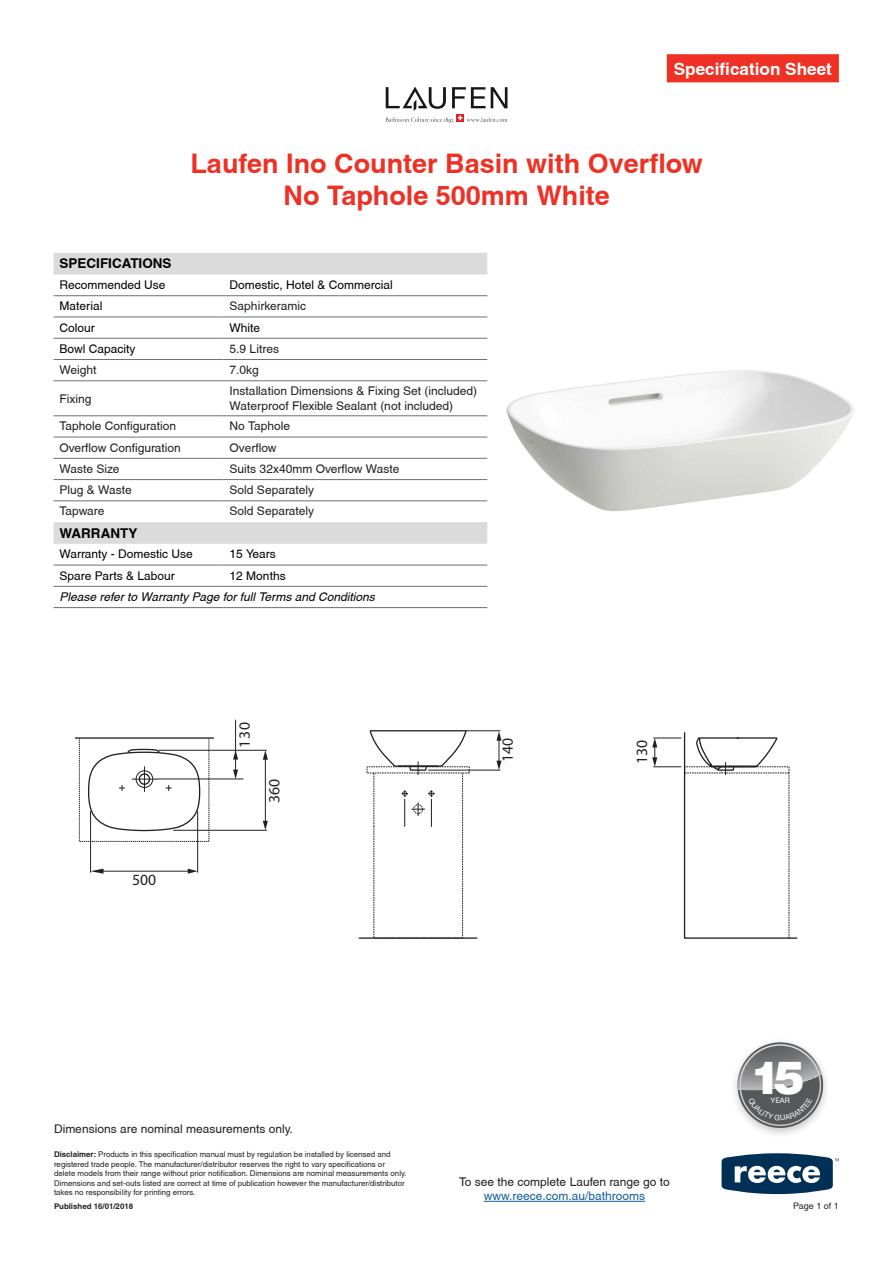
<style>
.page{position:relative;width:893px;height:1263px;background:#fff}
.page>*{position:absolute;margin:0;border:0;box-sizing:border-box;transform-origin:0 0}
.t1{font:900 45.75px "Helvetica Neue";color:#fff}
.Heading_1{font:700 27px/32.4px "Helvetica";color:#ee3124;text-align:center}
.t2{font:700 17.1px "Helvetica";color:#fff}
.t3{font:700 condensed 15.75px "Univers";color:#231f20}
.t4{font:700 13.5px "Helvetica";color:#000}
.t5{font:12px/14.4px "Helvetica";color:#231f20;text-align:center}
.t6{font:12px "Helvetica";color:#000}
.t7{font:italic 12px "Helvetica";color:#000}
.t8{font:9px "Helvetica";color:#231f20}
.t9{font:7.8px/9.4px "Helvetica";color:#231f20}
.t10{font:700 7.8px "Helvetica";color:#231f20}
.t11{font:7.5px "Helvetica Neue";color:#fff}
.s1{font-weight:700}
.s2{color:#175d9e}
</style>
<div class="page">
<svg style="left:722px;top:1153px;width:117px;height:41px"></svg>
<div style="left:667px;top:54px;width:172px;height:28px;background:#ee3124"></div>
<hr style="left:484px;top:1201px;width:161px;height:1px;background:#175d9e">
<img style="left:734px;top:1072px;width:93px;height:63px">
<img style="left:487px;top:295px;width:367px;height:271px">
<svg style="left:385px;top:87px;width:122px;height:36px"></svg>
<svg style="left:54px;top:253px;width:433px;height:291px"></svg>
<hr style="left:54px;top:295px;width:170px;height:1px;background:#6d6f73">
<hr style="left:224px;top:295px;width:263px;height:1px;background:#6d6f73">
<hr style="left:54px;top:317px;width:170px;height:1px;background:#6d6f73">
<hr style="left:224px;top:317px;width:263px;height:1px;background:#6d6f73">
<hr style="left:54px;top:338px;width:170px;height:1px;background:#6d6f73">
<hr style="left:224px;top:338px;width:263px;height:1px;background:#6d6f73">
<hr style="left:54px;top:359px;width:170px;height:1px;background:#6d6f73">
<hr style="left:224px;top:359px;width:263px;height:1px;background:#6d6f73">
<hr style="left:54px;top:380px;width:170px;height:1px;background:#6d6f73">
<hr style="left:224px;top:380px;width:263px;height:1px;background:#6d6f73">
<hr style="left:54px;top:415px;width:170px;height:1px;background:#6d6f73">
<hr style="left:224px;top:415px;width:263px;height:1px;background:#6d6f73">
<hr style="left:54px;top:437px;width:170px;height:1px;background:#6d6f73">
<hr style="left:224px;top:437px;width:263px;height:1px;background:#6d6f73">
<hr style="left:54px;top:458px;width:170px;height:1px;background:#6d6f73">
<hr style="left:224px;top:458px;width:263px;height:1px;background:#6d6f73">
<hr style="left:54px;top:479px;width:170px;height:1px;background:#6d6f73">
<hr style="left:224px;top:479px;width:263px;height:1px;background:#6d6f73">
<hr style="left:54px;top:501px;width:170px;height:1px;background:#6d6f73">
<hr style="left:224px;top:501px;width:263px;height:1px;background:#6d6f73">
<hr style="left:54px;top:565px;width:170px;height:1px;background:#6d6f73">
<hr style="left:224px;top:565px;width:263px;height:1px;background:#6d6f73">
<hr style="left:54px;top:586px;width:170px;height:1px;background:#6d6f73">
<hr style="left:224px;top:586px;width:263px;height:1px;background:#6d6f73">
<hr style="left:54px;top:607px;width:170px;height:1px;background:#6d6f73">
<hr style="left:224px;top:607px;width:263px;height:1px;background:#6d6f73">
<hr style="left:75px;top:737px;width:139px;height:2px;background:#231f20">
<hr style="left:359px;top:937px;width:118px;height:2px;background:#231f20">
<svg style="left:369px;top:730px;width:98px;height:36px"></svg>
<hr style="left:398px;top:765px;width:40px;height:2px;background:#231f20">
<svg style="left:88px;top:748px;width:113px;height:84px"></svg>
<hr style="left:90px;top:811px;width:1px;height:61px;background:#231f20">
<hr style="left:197px;top:811px;width:1px;height:61px;background:#231f20">
<svg style="left:91px;top:869px;width:13px;height:5px"></svg>
<svg style="left:188px;top:869px;width:10px;height:5px"></svg>
<hr style="left:103px;top:871px;width:85px;height:1px;background:#231f20">
<hr style="left:174px;top:830px;width:92px;height:1px;background:#231f20">
<svg style="left:263px;top:750px;width:5px;height:10px"></svg>
<svg style="left:263px;top:821px;width:5px;height:9px"></svg>
<hr style="left:265px;top:759px;width:1px;height:62px;background:#231f20">
<hr style="left:157px;top:779px;width:86px;height:1px;background:#231f20">
<svg style="left:233px;top:770px;width:5px;height:9px"></svg>
<svg style="left:233px;top:751px;width:5px;height:8px"></svg>
<hr style="left:235px;top:720px;width:1px;height:50px;background:#231f20">
<hr style="left:159px;top:750px;width:107px;height:1px;background:#231f20">
<svg style="left:496px;top:731px;width:5px;height:35px"></svg>
<hr style="left:465px;top:730px;width:35px;height:1px;background:#231f20">
<svg style="left:652px;top:732px;width:146px;height:207px"></svg>
<svg style="left:367px;top:766px;width:422px;height:172px"></svg>
<svg style="left:737px;top:1042px;width:86px;height:86px"></svg>
<h3 class="t2" style="left:674px;top:59px;width:160px">Specification Sheet</h3>
<p class="Heading_1" style="left:190px;top:146px;width:514px">Laufen Ino Counter Basin with Overflow<br>No Taphole 500mm White</p>
<p class="t4" style="left:60px;top:255px;width:114px">SPECIFICATIONS</p>
<p class="t6" style="left:60px;top:278px;width:108px">Recommended Use</p>
<p class="t6" style="left:230px;top:278px;width:165px">Domestic, Hotel &amp; Commercial</p>
<p class="t6" style="left:60px;top:299px;width:44px">Material</p>
<p class="t5" style="left:230px;top:299px;width:78px">Saphirkeramic</p>
<p class="t6" style="left:60px;top:320px;width:37px">Colour</p>
<p class="t6" style="left:230px;top:320px;width:32px">White</p>
<p class="t6" style="left:60px;top:342px;width:77px">Bowl Capacity</p>
<p class="t5" style="left:230px;top:341px;width:51px">5.9 Litres</p>
<p class="t5" style="left:60px;top:363px;width:38px">Weight</p>
<p class="t5" style="left:230px;top:363px;width:31px">7.0kg</p>
<p class="t5" style="left:60px;top:391px;width:34px">Fixing</p>
<p class="t5" style="left:230px;top:384px;width:249px;text-align:left">Installation Dimensions &amp; Fixing Set (included)<br>Waterproof Flexible Sealant (not included)</p>
<p class="t5" style="left:60px;top:419px;width:118px">Taphole Configuration</p>
<p class="t5" style="left:230px;top:419px;width:62px">No Taphole</p>
<p class="t5" style="left:60px;top:440px;width:123px">Overflow Configuration</p>
<p class="t5" style="left:230px;top:440px;width:48px">Overflow</p>
<p class="t5" style="left:60px;top:461px;width:62px">Waste Size</p>
<p class="t5" style="left:230px;top:461px;width:171px">Suits 32x40mm Overflow Waste</p>
<p class="t5" style="left:60px;top:483px;width:74px">Plug &amp; Waste</p>
<p class="t5" style="left:230px;top:483px;width:86px">Sold Separately</p>
<p class="t5" style="left:60px;top:504px;width:47px">Tapware</p>
<p class="t5" style="left:230px;top:504px;width:86px">Sold Separately</p>
<p class="t4" style="left:60px;top:525px;width:79px">WARRANTY</p>
<p class="t6" style="left:60px;top:547px;width:135px">Warranty - Domestic Use</p>
<p class="t6" style="left:230px;top:547px;width:48px">15 Years</p>
<p class="t6" style="left:60px;top:568px;width:117px">Spare Parts &amp; Labour</p>
<p class="t6" style="left:230px;top:568px;width:58px">12 Months</p>
<p class="t7" style="left:60px;top:590px;width:317px">Please refer to Warranty Page for full Terms and Conditions</p>
<p class="t3" style="left:132px;top:870px;width:26px">500</p>
<p class="t3" style="left:235px;top:748px;width:27px;rotate:-90deg">130</p>
<p class="t3" style="left:265px;top:803px;width:26px;rotate:-90deg">360</p>
<p class="t3" style="left:498px;top:762px;width:26px;rotate:-90deg">140</p>
<h3 class="t5" style="left:54px;top:1122px;width:240px">Dimensions are nominal measurements only.</h3>
<p class="t3" style="left:632px;top:764px;width:26px;rotate:-90deg">130</p>
<p class="t9" style="left:54px;top:1150px;width:354px"><span class="s1">Disclaimer:</span> Products in this specification manual must by regulation be installed by licensed and registered trade people. The manufacturer/distributor reserves the right to vary specifications or delete models from their range without prior notification. Dimensions are nominal measurements only.<br>Dimensions and set-outs listed are correct at time of publication however the manufacturer/distributor takes no responsibility for printing errors.</p>
<p class="t10" style="left:54px;top:1201px;width:81px">Published 16/01/2018</p>
<p class="t5" style="left:459px;top:1174px;width:212px">To see the complete Laufen range go to <span class="s2">www.reece.com.au/bathrooms</span></p>
<p class="t1" style="left:750px;top:1050px;width:56px">15</p>
<p class="t11" style="left:771px;top:1096px;width:21px">YEAR</p>
<p class="t8" style="left:793px;top:1200px;width:47px">Page 1 of 1</p>
</div>
